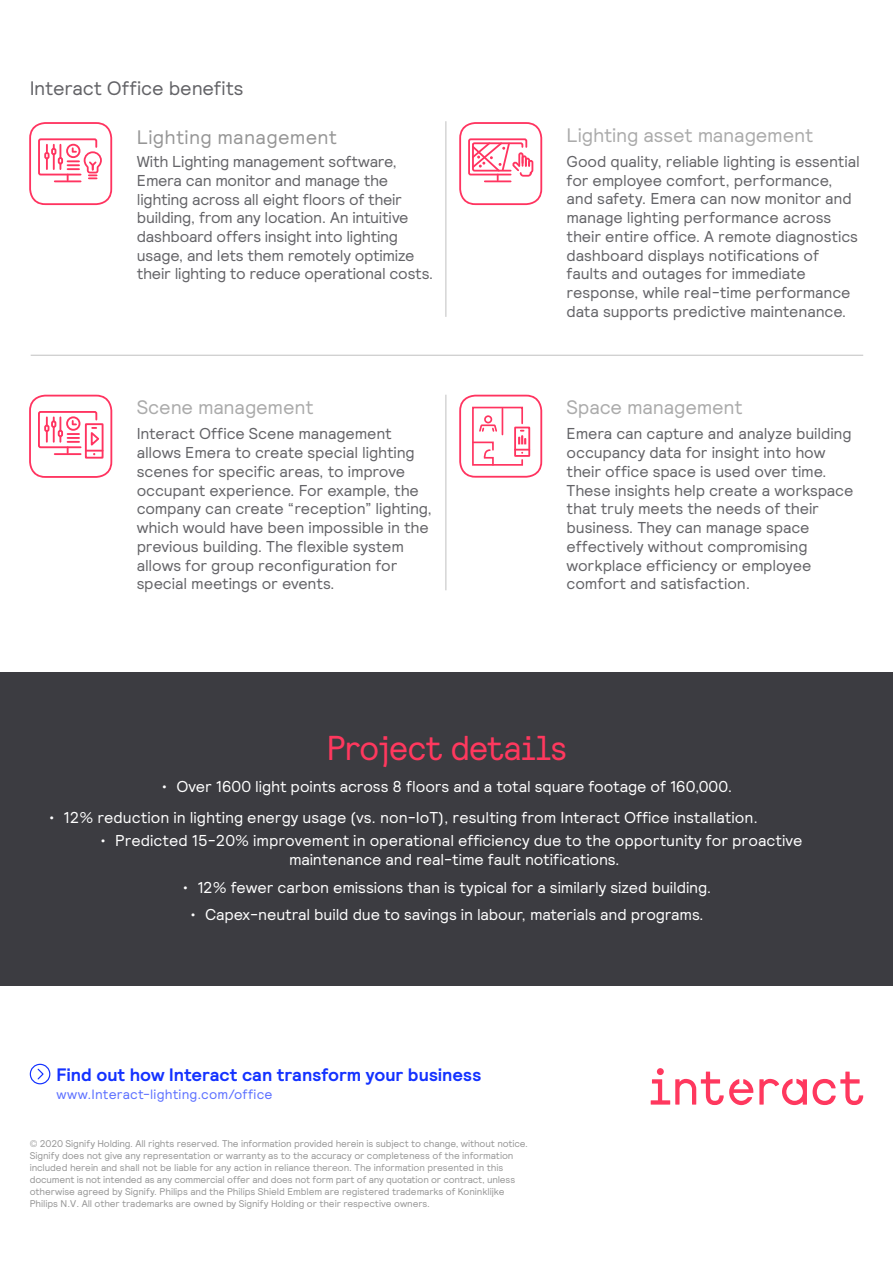
<style>
.page{position:relative;width:893px;height:1263px;background:#fff}
.page>*{position:absolute;margin:0;border:0;box-sizing:border-box;transform-origin:0 0}
.t1{font:34.5px "Relative Faux";letter-spacing:-.015em;color:#ff385e}
.t2{font:19.5px "Signify Relative";letter-spacing:-.01em;color:#ababab}
.t3{font:19.5px "Signify Relative";letter-spacing:-.005em;color:#636367}
.t4{font:19.5px "Relative";letter-spacing:.015em;color:#969696}
.t5{font:700 18px "Signify Relative";color:#1432ff}
.t6{font:15.75px/18.8px "Signify Relative";letter-spacing:-.01em;color:#636367}
.t7{font:15.75px/18.9px "Relative";color:#fff;text-align:center}
.t8{font:13.5px "Signify Relative";letter-spacing:.015em;color:#5b6fff}
.t9{font:9.75px/12px "Signify Relative";letter-spacing:-.01em;color:#969696}
</style>
<div class="page">
<div style="left:0;top:672px;width:893px;height:314px;background:#3c3c41"></div>
<svg style="left:651px;top:1068px;width:212px;height:37px"></svg>
<svg style="left:29px;top:122px;width:83px;height:83px"></svg>
<svg style="left:29px;top:1063px;width:22px;height:22px"></svg>
<hr style="left:31px;top:355px;width:832px;height:1px;background:#969696">
<hr style="left:445px;top:395px;width:1px;height:195px;background:#969696">
<hr style="left:445px;top:121px;width:1px;height:196px;background:#969696">
<svg style="left:459px;top:122px;width:83px;height:83px"></svg>
<hr style="left:485px;top:180px;width:26px;height:2px;background:#ff3460">
<svg style="left:29px;top:395px;width:83px;height:83px"></svg>
<svg style="left:459px;top:395px;width:83px;height:83px"></svg>
<p class="t3" style="left:30px;top:75px;width:215px">Interact Office benefits</p>
<p class="t4" style="left:137px;top:125px;width:202px">Lighting management</p>
<p class="t6" style="left:137px;top:152px;width:298px">With Lighting management software, Emera can monitor and manage the lighting across all eight floors of their building, from any location. An intuitive dashboard offers insight into lighting usage, and lets them remotely optimize their lighting to reduce operational costs.</p>
<p class="t2" style="left:137px;top:395px;width:178px">Scene management</p>
<p class="t6" style="left:137px;top:424px;width:297px">Interact Office Scene management allows Emera to create special lighting scenes for specific areas, to improve occupant experience. For example, the company can create “reception” lighting, which would have been impossible in the previous building. The flexible system allows for group reconfiguration for special meetings or events.</p>
<p class="t2" style="left:567px;top:122px;width:248px">Lighting asset management</p>
<p class="t6" style="left:567px;top:151px;width:295px">Good quality, reliable lighting is essential for employee comfort, performance, and safety. Emera can now monitor and manage lighting performance across their entire office. A remote diagnostics dashboard displays notifications of faults and outages for immediate response, while real-time performance data supports predictive maintenance.</p>
<p class="t2" style="left:567px;top:395px;width:177px">Space management</p>
<p class="t6" style="left:567px;top:424px;width:288px">Emera can capture and analyze building occupancy data for insight into how their office space is used over time.<br>These insights help create a workspace that truly meets the needs of their business. They can manage space effectively without compromising workplace efficiency or employee comfort and satisfaction.</p>
<h1 class="t1" style="left:327px;top:725px;width:242px">Project details</h1>
<p class="t7" style="left:162px;top:776px;width:572px">• Over 1600 light points across 8 floors and a total square footage of 160,000.</p>
<p class="t7" style="left:49px;top:807px;width:711px">• 12% reduction in lighting energy usage (vs. non-IoT), resulting from Interact Office installation.</p>
<p class="t7" style="left:100px;top:831px;width:704px">• Predicted 15-20% improvement in operational efficiency due to the opportunity for proactive maintenance and real-time fault notifications.</p>
<p class="t7" style="left:183px;top:877px;width:530px">• 12% fewer carbon emissions than is typical for a similarly sized building.</p>
<p class="t7" style="left:190px;top:904px;width:515px">• Capex-neutral build due to savings in labour, materials and programs.</p>
<p class="t5" style="left:56px;top:1062px;width:427px">Find out how Interact can transform your business</p>
<p class="t8" style="left:56px;top:1085px;width:218px">www.Interact-lighting.com/office</p>
<p class="t9" style="left:30px;top:1137px;width:500px">© 2020 Signify Holding. All rights reserved. The information provided herein is subject to change, without notice.<br>Signify does not give any representation or warranty as to the accuracy or completeness of the information included herein and shall not be liable for any action in reliance thereon. The information presented in this document is not intended as any commercial offer and does not form part of any quotation or contract, unless otherwise agreed by Signify. Philips and the Philips Shield Emblem are registered trademarks of Koninklijke Philips N.V. All other trademarks are owned by Signify Holding or their respective owners.</p>
</div>
